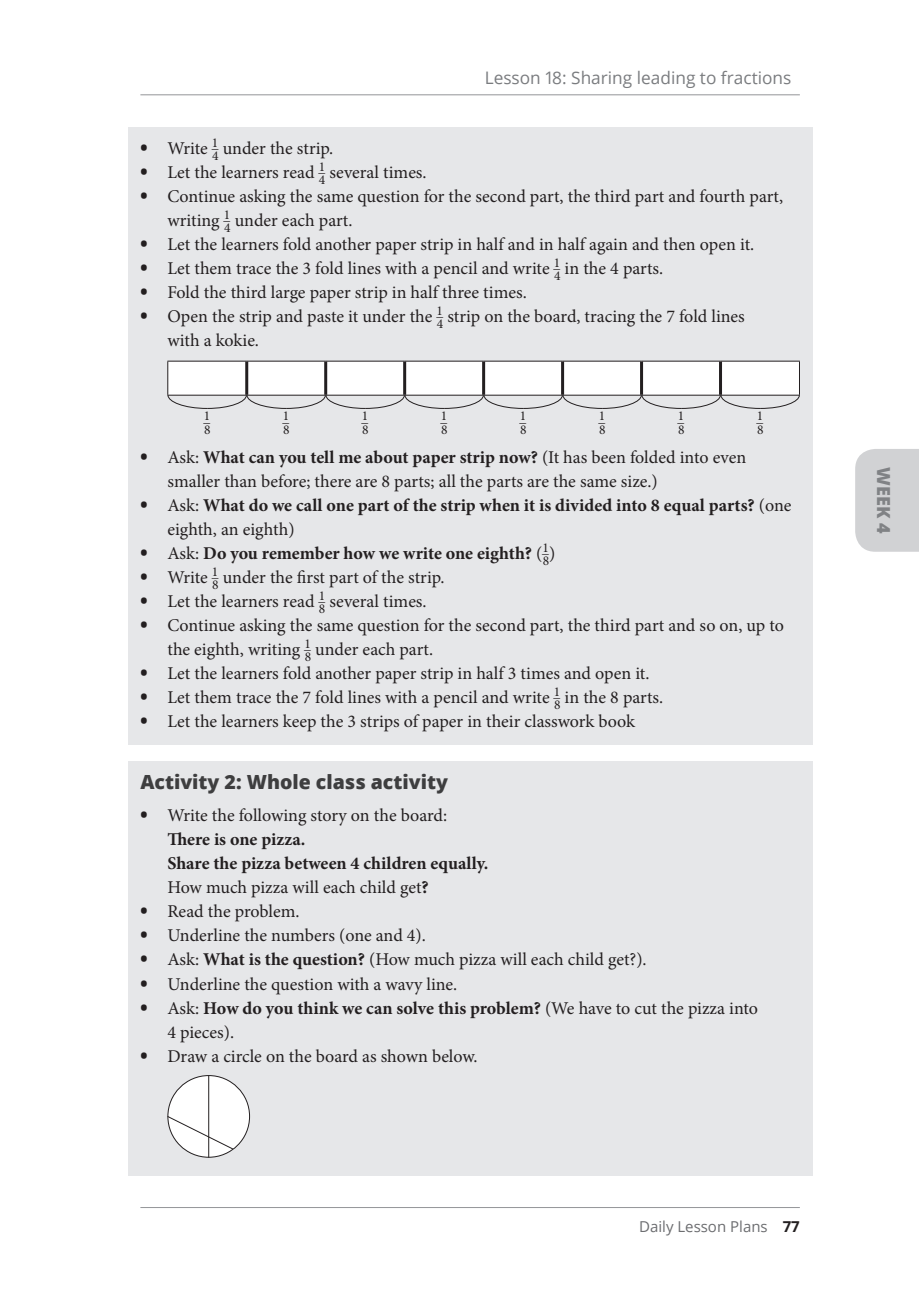
<style>
.page{position:relative;width:919px;height:1289px;background:#fff}
.page>*{position:absolute;margin:0;border:0;box-sizing:border-box;transform-origin:0 0}
.t1{font:800 19.5px "Open Sans";color:#3e3e3f}
.t2{font:18px/24px "Minion Pro";color:#231f20}
.t3{font:700 18px/24px "Minion Pro";color:#231f20}
.t4{font:800 18px "Open Sans";color:#808285}
.t5{font:17.25px "Open Sans";color:#7a7c7f}
.t6{font:15px "Open Sans";color:#6c6d70}
.t7{font:13.5px/12.8px "Minion Pro";color:#231f20}
.s1{font-family:"Open Sans";font-weight:800}
.s2{font-weight:700}
.s3{font-weight:400}
.s4{font-weight:700;color:#231f20}
</style>
<div class="page">
<hr style="left:140px;top:1207px;width:659px;height:1px;background:#939598">
<div style="left:855px;top:449px;width:63px;height:102px;background:#d1d2d4"></div>
<hr style="left:140px;top:94px;width:659px;height:1px;background:#939598">
<div style="left:128px;top:153px;width:684px;height:283px;background:#e6e7e9"></div>
<div style="left:128px;top:128px;width:684px;height:44px;background:#e6e7e9"></div>
<div style="left:128px;top:436px;width:684px;height:69px;background:#e6e7e9"></div>
<div style="left:128px;top:484px;width:684px;height:69px;background:#e6e7e9"></div>
<div style="left:128px;top:532px;width:684px;height:45px;background:#e6e7e9"></div>
<div style="left:128px;top:556px;width:684px;height:45px;background:#e6e7e9"></div>
<div style="left:128px;top:580px;width:684px;height:45px;background:#e6e7e9"></div>
<div style="left:128px;top:604px;width:684px;height:69px;background:#e6e7e9"></div>
<div style="left:128px;top:652px;width:684px;height:45px;background:#e6e7e9"></div>
<div style="left:128px;top:676px;width:684px;height:45px;background:#e6e7e9"></div>
<div style="left:128px;top:700px;width:684px;height:45px;background:#e6e7e9"></div>
<div style="left:128px;top:761px;width:684px;height:45px;background:#e6e7e9"></div>
<div style="left:128px;top:795px;width:684px;height:44px;background:#e6e7e9"></div>
<div style="left:128px;top:819px;width:684px;height:44px;background:#e6e7e9"></div>
<div style="left:128px;top:843px;width:684px;height:44px;background:#e6e7e9"></div>
<div style="left:128px;top:867px;width:684px;height:44px;background:#e6e7e9"></div>
<div style="left:128px;top:891px;width:684px;height:44px;background:#e6e7e9"></div>
<div style="left:128px;top:915px;width:684px;height:44px;background:#e6e7e9"></div>
<div style="left:128px;top:939px;width:684px;height:44px;background:#e6e7e9"></div>
<div style="left:128px;top:963px;width:684px;height:44px;background:#e6e7e9"></div>
<div style="left:128px;top:987px;width:684px;height:68px;background:#e6e7e9"></div>
<div style="left:128px;top:1035px;width:684px;height:44px;background:#e6e7e9"></div>
<div style="left:128px;top:1059px;width:684px;height:44px;background:#e6e7e9"></div>
<div style="left:128px;top:1083px;width:684px;height:44px;background:#e6e7e9"></div>
<div style="left:128px;top:1107px;width:684px;height:44px;background:#e6e7e9"></div>
<div style="left:128px;top:1131px;width:684px;height:44px;background:#e6e7e9"></div>
<div style="left:168px;top:1075px;width:81px;height:82px;background:#fff;border-radius:50%"></div>
<hr style="left:208px;top:1075px;width:1px;height:82px;background:#231f20">
<svg style="left:167px;top:1115px;width:67px;height:35px"></svg>
<svg style="left:167px;top:361px;width:633px;height:48px"></svg>
<p class="t5" style="left:484px;top:66px;width:308px">Lesson 18: Sharing leading to fractions</p>
<p class="t2" style="left:140px;top:136px;width:79px"><span class="s1">•</span> Write <sup>_1</sup></p>
<p class="t2" style="left:212px;top:136px;width:123px"><sub>4</sub> under the strip.</p>
<p class="t2" style="left:140px;top:160px;width:186px"><span class="s1">•</span> Let the learners read <sup>_1</sup></p>
<p class="t2" style="left:319px;top:160px;width:109px"><sub>4</sub> several times.</p>
<p class="t2" style="left:167px;top:184px;width:617px;text-indent:-27px"><span class="s1">•</span> Continue asking the same question for the second part, the third part and fourth part, writing <sup>_1</sup></p>
<p class="t2" style="left:224px;top:208px;width:130px"><sub>4</sub> under each part.</p>
<p class="t2" style="left:140px;top:232px;width:615px"><span class="s1">•</span> Let the learners fold another paper strip in half and in half again and then open it.</p>
<p class="t2" style="left:140px;top:256px;width:421px"><span class="s1">•</span> Let them trace the 3 fold lines with a pencil and write <sup>_1</sup></p>
<p class="t2" style="left:554px;top:256px;width:111px"><sub>4</sub> in the 4 parts.</p>
<p class="t2" style="left:140px;top:280px;width:388px"><span class="s1">•</span> Fold the third large paper strip in half three times.</p>
<p class="t2" style="left:140px;top:304px;width:304px"><span class="s1">•</span> Open the strip and paste it under the <sup>_1</sup></p>
<p class="t2" style="left:437px;top:304px;width:309px"><sub>4</sub> strip on the board, tracing the 7 fold lines</p>
<p class="t2" style="left:167px;top:328px;width:93px">with a kokie.</p>
<p class="t7" style="left:203px;top:410px;width:8px">_1<br>8</p>
<p class="t7" style="left:756px;top:410px;width:8px">_1<br>8</p>
<p class="t7" style="left:282px;top:410px;width:8px">_1<br>8</p>
<p class="t7" style="left:361px;top:410px;width:8px">_1<br>8</p>
<p class="t7" style="left:440px;top:410px;width:8px">_1<br>8</p>
<p class="t7" style="left:519px;top:410px;width:8px">_1<br>8</p>
<p class="t7" style="left:598px;top:410px;width:8px">_1<br>8</p>
<p class="t7" style="left:677px;top:410px;width:8px">_1<br>8</p>
<p class="t2" style="left:167px;top:445px;width:580px;text-indent:-27px"><span class="s1">•</span> Ask: <span class="s2">What can you tell me about paper strip now?</span> (It has been folded into even smaller than before; there are 8 parts; all the parts are the same size.)</p>
<p class="t3" style="left:167px;top:493px;width:625px;text-indent:-27px"><span class="s1">•</span> <span class="s3">Ask:</span> What do we call one part of the strip when it is divided into 8 equal parts? <span class="s3">(one eighth, an eighth)</span></p>
<p class="t3" style="left:140px;top:541px;width:410px"><span class="s1">•</span> <span class="s3">Ask:</span> Do you remember how we write one eighth? <span class="s3">(</span><sup>_1</sup></p>
<p class="t7" style="left:542px;top:554px;width:14px">8<sup>)</sup></p>
<p class="t2" style="left:140px;top:565px;width:79px"><span class="s1">•</span> Write <sup>_1</sup></p>
<p class="t2" style="left:212px;top:565px;width:234px"><sub>8</sub> under the first part of the strip.</p>
<p class="t2" style="left:140px;top:589px;width:186px"><span class="s1">•</span> Let the learners read <sup>_1</sup></p>
<p class="t2" style="left:319px;top:589px;width:109px"><sub>8</sub> several times.</p>
<p class="t2" style="left:167px;top:613px;width:618px;text-indent:-27px"><span class="s1">•</span> Continue asking the same question for the second part, the third part and so on, up to the eighth, writing <sup>_1</sup></p>
<p class="t2" style="left:305px;top:637px;width:130px"><sub>8</sub> under each part.</p>
<p class="t2" style="left:140px;top:661px;width:510px"><span class="s1">•</span> Let the learners fold another paper strip in half 3 times and open it.</p>
<p class="t2" style="left:140px;top:685px;width:421px"><span class="s1">•</span> Let them trace the 7 fold lines with a pencil and write <sup>_1</sup></p>
<p class="t2" style="left:554px;top:685px;width:111px"><sub>8</sub> in the 8 parts.</p>
<p class="t2" style="left:140px;top:709px;width:496px"><span class="s1">•</span> Let the learners keep the 3 strips of paper in their classwork book</p>
<p class="t1" style="left:140px;top:767px;width:309px">Activity 2: Whole class activity</p>
<p class="t2" style="left:167px;top:803px;width:322px;text-indent:-27px"><span class="s1">•</span> Write the following story on the board:<br><span class="s2">There is one pizza.<br>Share the pizza between 4 children equally.<br></span>How much pizza will each child get<span class="s2">?</span></p>
<p class="t2" style="left:140px;top:899px;width:161px"><span class="s1">•</span> Read the problem.</p>
<p class="t2" style="left:140px;top:923px;width:287px"><span class="s1">•</span> Underline the numbers (one and 4).</p>
<p class="t2" style="left:140px;top:947px;width:507px"><span class="s1">•</span> Ask: <span class="s2">What is the question?</span> (How much pizza will each child get?).</p>
<p class="t2" style="left:140px;top:971px;width:318px"><span class="s1">•</span> Underline the question with a wavy line.</p>
<p class="t2" style="left:167px;top:995px;width:592px;text-indent:-27px"><span class="s1">•</span> Ask: <span class="s2">How do you think we can solve this problem?</span> (We have to cut the pizza into<br>4 pieces).</p>
<p class="t2" style="left:140px;top:1043px;width:338px"><span class="s1">•</span> Draw a circle on the board as shown below.</p>
<p class="t6" style="left:639px;top:1216px;width:162px">Daily Lesson Plans <span class="s4">77</span></p>
<p class="t4" style="left:897px;top:467px;width:68px;rotate:90deg">WEEK 4</p>
</div>
